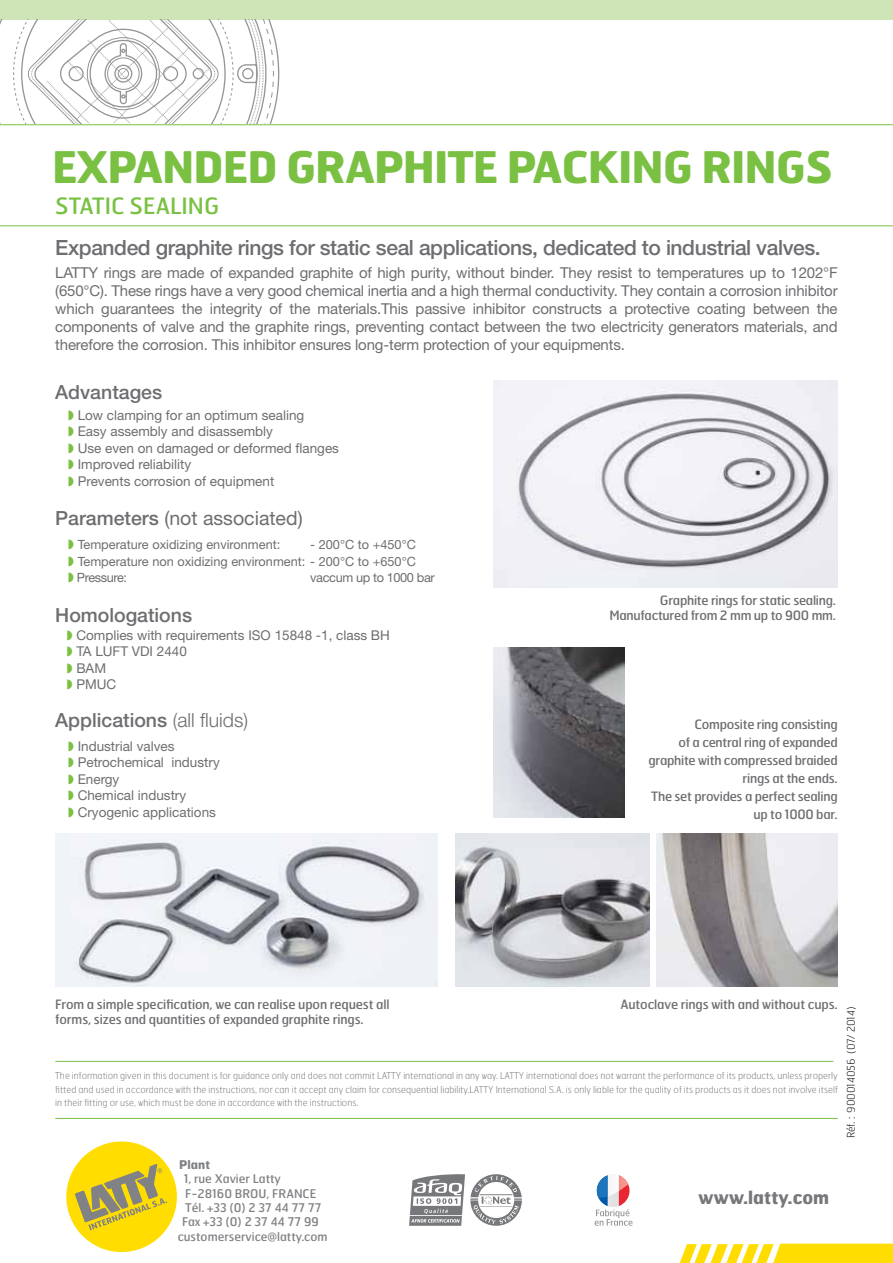
<style>
.page{position:relative;width:893px;height:1263px;background:#fff}
.page>*{position:absolute;margin:0;border:0;box-sizing:border-box;transform-origin:0 0}
.t1{font:700 43.5px "Hermes";letter-spacing:-.025em;color:#7ac143}
.t2{font:22.5px "Hermes";color:#7ac143}
.t3{font:500 21px "Helvetica Neue LT Std";letter-spacing:-.02em;color:#6d6e71}
.t4{font:500 19.5px "Helvetica Neue LT Std";color:#6d6e71}
.t5{font:19.5px "Helvetica Neue LT Std";color:#6d6e71}
.t6{font:700 18px "Hermes";color:#77787b}
.t7{font:15px/18px "Helvetica Neue LT Std";letter-spacing:-.01em;color:#6d6e71;text-align:justify}
.t8{font:13.5px/16.5px "Helvetica Neue LT Std";color:#6d6e71}
.t9{font:12.9px/18px "Hermes";letter-spacing:-.02em;color:#6d6e71;text-align:right}
.t10{font:12.75px/16.5px "Helvetica Neue LT Std";color:#6d6e71;text-align:justify}
.t11{font:12.75px "Helvetica Neue LT Std";letter-spacing:-.03em;color:#6d6e71}
.t12{font:12px "Hermes";color:#808285}
.t13{font:700 12px "Hermes";color:#808285}
.t14{font:100 10.5px "Hermes";color:#000}
.t15{font:100 9.45px/13.5px "Hermes";color:#77787b;text-align:justify}
.s1{color:#7ac143}
.s2{font-weight:500}
.s3{font-weight:300}
</style>
<div class="page">
<div style="left:0;top:0;width:893px;height:20px;background:#cfe5b7"></div>
<svg style="left:0;top:124px;width:893px;height:102px"></svg>
<svg style="left:680px;top:1243px;width:213px;height:20px"></svg>
<svg style="left:409px;top:1174px;width:113px;height:52px"></svg>
<svg style="left:66px;top:1141px;width:111px;height:111px"></svg>
<hr style="left:55px;top:1118px;width:783px;height:1px;background:#7ac143">
<hr style="left:55px;top:1061px;width:778px;height:1px;background:#7ac143">
<img style="left:493px;top:647px;width:131px;height:171px">
<img style="left:455px;top:833px;width:194px;height:153px">
<img style="left:656px;top:833px;width:182px;height:153px">
<img style="left:493px;top:381px;width:345px;height:207px">
<img style="left:55px;top:833px;width:382px;height:153px">
<svg style="left:595px;top:1174px;width:37px;height:52px"></svg>
<svg style="left:0;top:20px;width:279px;height:103px"></svg>
<h1 class="t1" style="left:52px;top:138px;width:782px">EXPANDED GRAPHITE PACKING RINGS</h1>
<h2 class="t2" style="left:55px;top:192px;width:165px">STATIC SEALING</h2>
<h3 class="t3" style="left:55px;top:235px;width:767px">Expanded graphite rings for static seal applications, dedicated to industrial valves.</h3>
<p class="t7" style="left:55px;top:263px;width:784px">LATTY rings are made of expanded graphite of high purity, without binder. They resist to temperatures up to 1202°F (650°C). These rings have a very good chemical inertia and a high thermal conductivity. They contain a corrosion inhibitor which guarantees the integrity of the materials.This passive inhibitor constructs a protective coating between the components of valve and the graphite rings, preventing contact between the two electricity generators materials, and therefore the corrosion. This inhibitor ensures long-term protection of your equipments.</p>
<h3 class="t4" style="left:55px;top:380px;width:108px">Advantages</h3>
<p class="t8" style="left:68px;top:406px;width:272px"><span class="s1">◗</span> Low clamping for an optimum sealing<br><span class="s1">◗</span> Easy assembly and disassembly<br><span class="s1">◗</span> Use even on damaged or deformed flanges <span class="s1">◗</span> Improved reliability<br><span class="s1">◗</span> Prevents corrosion of equipment</p>
<h3 class="t5" style="left:55px;top:506px;width:249px"><span class="s2">Parameters</span> (not associated)</h3>
<p class="t10" style="left:68px;top:536px;width:214px"><span class="s1">◗</span> Temperature oxidizing environment:</p>
<p class="t10" style="left:68px;top:536px;width:349px;text-indent:242px">- 200°C to +450°C <span class="s1">◗</span> Temperature non oxidizing environment: - 200°C to +650°C <span class="s1">◗</span> Pressure:</p>
<p class="t11" style="left:310px;top:570px;width:126px">vaccum up to 1000 bar</p>
<h3 class="t4" style="left:55px;top:603px;width:138px">Homologations</h3>
<p class="t8" style="left:67px;top:626px;width:325px"><span class="s1">◗</span> Complies with requirements ISO 15848 -1, class BH <span class="s1">◗</span> TA LUFT VDI 2440<br><span class="s1">◗</span> BAM<br><span class="s1">◗</span> PMUC</p>
<h3 class="t4" style="left:55px;top:708px;width:194px">Applications <span class="s3">(all fluids)</span></h3>
<p class="t8" style="left:68px;top:738px;width:153px"><span class="s1">◗</span> Industrial valves<br><span class="s1">◗</span> Petrochemical industry <span class="s1">◗</span> Energy<br><span class="s1">◗</span> Chemical industry<br><span class="s1">◗</span> Cryogenic applications</p>
<p class="t9" style="left:609px;top:592px;width:228px;line-height:15.5px">Graphite rings for static sealing.<br>Manufactured from 2 mm up to 900 mm.</p>
<p class="t9" style="left:648px;top:715px;width:191px">Composite ring consisting<br>of a central ring of expanded graphite with compressed braided rings at the ends.<br>The set provides a perfect sealing up to 1000 bar.</p>
<p class="t9" style="left:55px;top:996px;width:336px;line-height:15.5px;text-align:left">From a simple specification, we can realise upon request all forms, sizes and quantities of expanded graphite rings.</p>
<p class="t9" style="left:620px;top:994px;width:219px">Autoclave rings with and without cups.</p>
<p class="t15" style="left:55px;top:1069px;width:784px">The information given in this document is for guidance only and does not commit LATTY international in any way. LATTY international does not warrant the performance of its products, unless properly fitted and used in accordance with the instructions, nor can it accept any claim for consequential liability.LATTY International S.A. is only liable for the quality of its products as it does not involve itself in their fitting or use, which must be done in accordance with the instructions.</p>
<p class="t13" style="left:179px;top:1156px;width:32px">Plant</p>
<p class="t12" style="left:184px;top:1171px;width:99px">1, rue Xavier Latty</p>
<p class="t12" style="left:185px;top:1185px;width:133px">F-28160 BROU, FRANCE</p>
<p class="t12" style="left:185px;top:1200px;width:138px">Tél. +33 (0) 2 37 44 77 77</p>
<p class="t12" style="left:182px;top:1214px;width:138px">Fax +33 (0) 2 37 44 77 99</p>
<p class="t12" style="left:178px;top:1229px;width:151px">customerservice@latty.com</p>
<p class="t6" style="left:698px;top:1186px;width:132px">www.latty.com</p>
<p class="t14" style="left:844px;top:1138px;width:134px;rotate:-90deg">Réf. : 900014056 (07/ 2014)</p>
</div>
